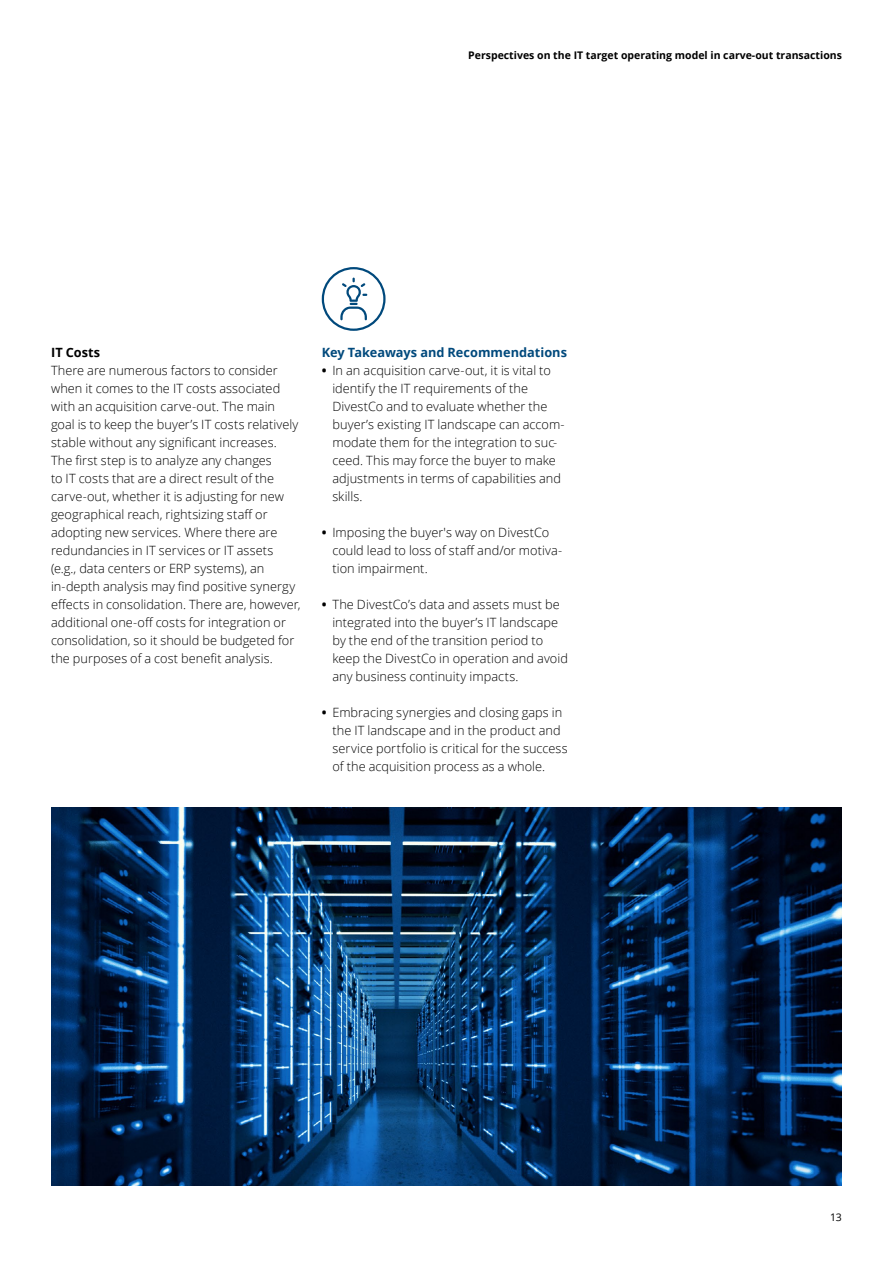
<style>
.page{position:relative;width:893px;height:1263px;background:#fff}
.page>*{position:absolute;margin:0;border:0;box-sizing:border-box;transform-origin:0 0}
.t1{font:300 12.75px/18px "Open Sans";color:#000}
.t2{font:700 12.75px "Open Sans";color:#00497c}
.t3{font:700 12.75px "Open Sans";letter-spacing:.01em;color:#000}
.t4{font:700 10.5px "Open Sans";color:#000}
.t5{font:10.5px "Open Sans";color:#000}
.s1{font-weight:700}
</style>
<div class="page">
<img style="left:51px;top:807px;width:791px;height:378px">
<svg style="left:322px;top:267px;width:64px;height:64px"></svg>
<p class="t4" style="left:468px;top:48px;width:375px">Perspectives on the IT target operating model in carve-out transactions</p>
<p class="t3" style="left:51px;top:343px;width:51px">IT Costs</p>
<p class="t1" style="left:51px;top:361px;width:251px">There are numerous factors to consider when it comes to the IT costs associated with an acquisition carve-out. The main goal is to keep the buyer’s IT costs relatively stable without any significant increases.<br>The first step is to analyze any changes<br>to IT costs that are a direct result of the carve-out, whether it is adjusting for new geographical reach, rightsizing staff or adopting new services. Where there are redundancies in IT services or IT assets (e.g., data centers or ERP systems), an in-depth analysis may find positive synergy effects in consolidation. There are, however, additional one-off costs for integration or consolidation, so it should be budgeted for the purposes of a cost benefit analysis.</p>
<p class="t2" style="left:322px;top:343px;width:247px">Key Takeaways and Recommendations</p>
<p class="t1" style="left:332px;top:361px;width:234px;text-indent:-11px"><span class="s1">•</span> In an acquisition carve-out, it is vital to identify the IT requirements of the DivestCo and to evaluate whether the buyer’s existing IT landscape can accom&shy;modate them for the integration to suc&shy;ceed. This may force the buyer to make adjustments in terms of capabilities and skills.</p>
<p class="t1" style="left:332px;top:523px;width:231px;text-indent:-11px"><span class="s1">•</span> Imposing the buyer's way on DivestCo could lead to loss of staff and/or motiva&shy;tion impairment.</p>
<p class="t1" style="left:332px;top:595px;width:237px;text-indent:-11px"><span class="s1">•</span> The DivestCo’s data and assets must be integrated into the buyer’s IT landscape by the end of the transition period to keep the DivestCo in operation and avoid any business continuity impacts.</p>
<p class="t1" style="left:332px;top:703px;width:237px;text-indent:-11px"><span class="s1">•</span> Embracing synergies and closing gaps in the IT landscape and in the product and service portfolio is critical for the success of the acquisition process as a whole.</p>
<p class="t5" style="left:830px;top:1210px;width:13px">13</p>
</div>
